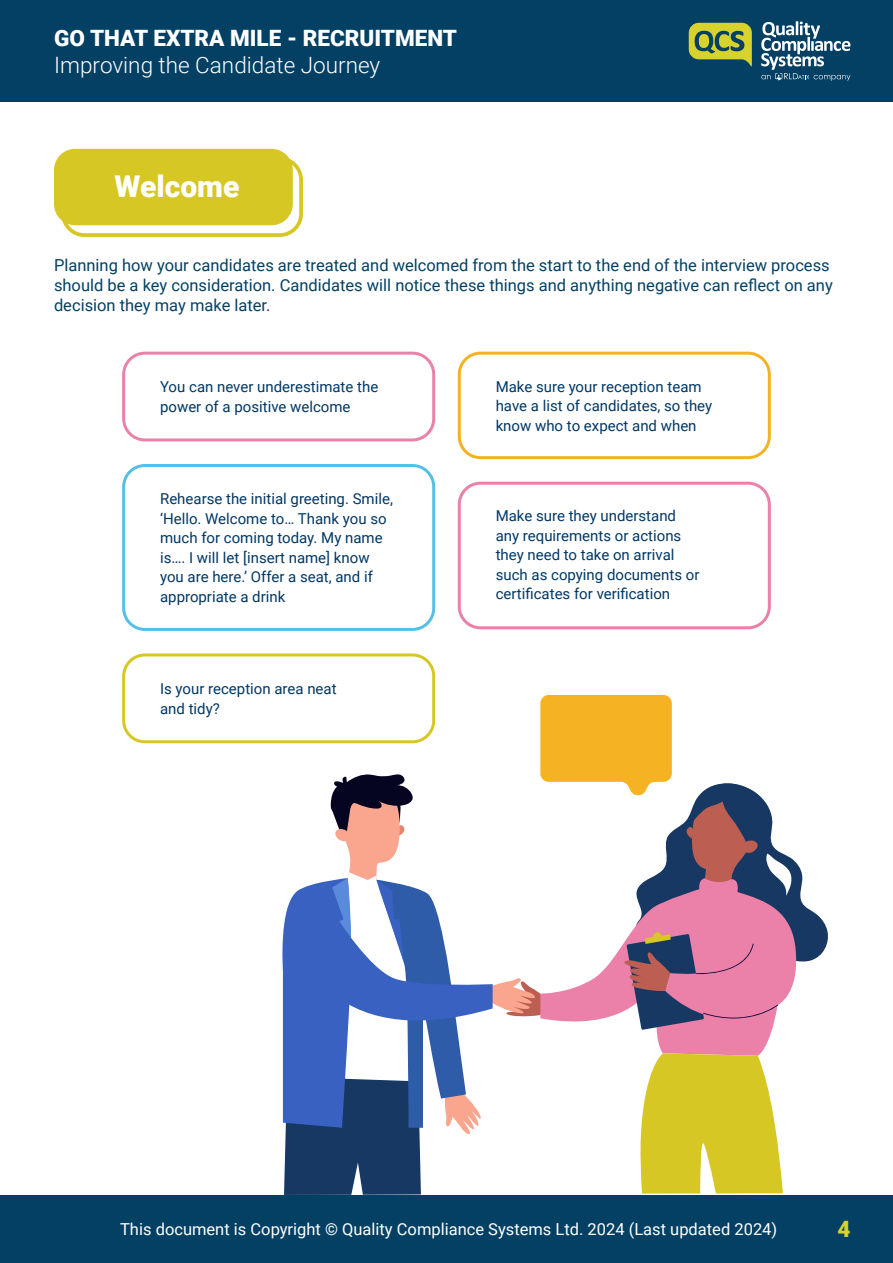
<style>
.page{position:relative;width:893px;height:1263px;background:#fff}
.page>*{position:absolute;margin:0;border:0;box-sizing:border-box;transform-origin:0 0}
.t1{font:900 30px "Roboto";color:#fff}
.t2{font:300 22.5px "Roboto";color:#fff}
.t3{font:900 22.5px "Roboto";color:#fff}
.t4{font:900 22.5px "Roboto";color:#d7d32c}
.Checklist_-_Body_Text{font:16.5px/20.2px "Roboto";color:#034064}
.t5{font:16.5px "Roboto";color:#fff}
.t6{font:15px/19.5px "Roboto";color:#003764}
</style>
<div class="page">
<div style="left:0;top:0;width:893px;height:102px;background:#034064"></div>
<svg style="left:689px;top:23px;width:63px;height:44px"></svg>
<svg style="left:761px;top:21px;width:89px;height:60px"></svg>
<div style="left:0;top:1195px;width:893px;height:68px;background:#034064"></div>
<div style="left:458px;top:352px;width:313px;height:107px;border:3px solid #f4b223;border-radius:21px"></div>
<div style="left:458px;top:482px;width:313px;height:147px;border:3px solid #eb80a8;border-radius:21px"></div>
<div style="left:122px;top:352px;width:313px;height:89px;border:3px solid #eb80a8;border-radius:21px"></div>
<div style="left:122px;top:653px;width:313px;height:90px;border:3px solid #d7c724;border-radius:21px"></div>
<div style="left:122px;top:464px;width:313px;height:167px;border:3px solid #54c0e8;border-radius:21px"></div>
<svg style="left:278px;top:695px;width:550px;height:500px"></svg>
<div style="left:61px;top:157px;width:242px;height:80px;border:4px solid #d7c724;border-radius:21px"></div>
<div style="left:54px;top:149px;width:239px;height:76px;background:#d7c724;border-radius:21px"></div>
<h2 class="t3" style="left:54px;top:22px;width:404px">GO THAT EXTRA MILE - RECRUITMENT</h2>
<h2 class="t2" style="left:54px;top:49px;width:327px">Improving the Candidate Journey</h2>
<p class="t1" style="left:115px;top:165px;width:126px">Welcome</p>
<p class="Checklist_-_Body_Text" style="left:54px;top:254px;width:780px">Planning how your candidates are treated and welcomed from the start to the end of the interview process should be a key consideration. Candidates will notice these things and anything negative can reflect on any decision they may make later.</p>
<p class="t6" style="left:160px;top:377px;width:220px">You can never underestimate the power of a positive welcome</p>
<p class="t6" style="left:160px;top:489px;width:234px">Rehearse the initial greeting. Smile, ‘Hello. Welcome to… Thank you so much for coming today. My name is…. I will let [insert name] know you are here.’ Offer a seat, and if appropriate a drink</p>
<p class="t6" style="left:160px;top:679px;width:178px">Is your reception area neat and tidy?</p>
<p class="t6" style="left:496px;top:376px;width:218px">Make sure your reception team have a list of candidates, so they know who to expect and when</p>
<p class="t6" style="left:496px;top:506px;width:205px">Make sure they understand any requirements or actions they need to take on arrival such as copying documents or certificates for verification</p>
<p class="t5" style="left:120px;top:1218px;width:659px">This document is Copyright © Quality Compliance Systems Ltd. 2024 (Last updated 2024)</p>
<h2 class="t4" style="left:837px;top:1213px;width:15px">4</h2>
</div>
